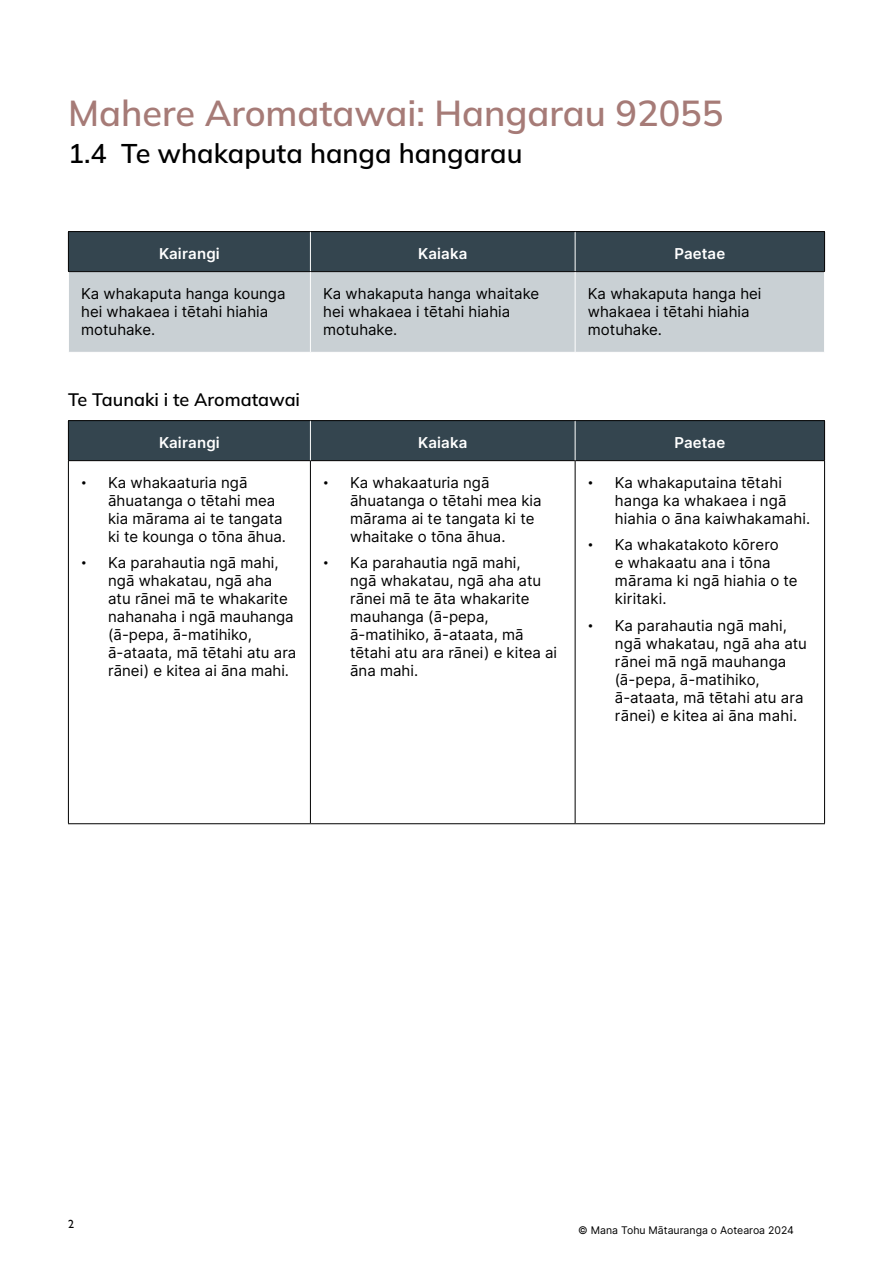
<style>
.page{position:relative;width:893px;height:1263px;background:#fff}
.page>*{position:absolute;margin:0;border:0;box-sizing:border-box;transform-origin:0 0}
.t1{font:600 36px "Mulish";color:#a67b77}
.t2{font:600 27px "Mulish";color:#000}
.t3{font:600 18px "Mulish";color:#000}
.t4{font:15px/18px "Inter";color:#000}
.t5{font:600 15px "Inter";letter-spacing:.01em;color:#fff}
.t6{font:500 12px "Gill Sans Nova";color:#000}
.t7{font:10.5px "Inter";color:#000}
.s1{font-family:"Gill Sans Nova"}
</style>
<div class="page">
<div style="left:69px;top:232px;width:755px;height:39px;background:#34454f"></div>
<div style="left:69px;top:272px;width:755px;height:80px;background:#c9d0d4"></div>
<hr style="left:310px;top:232px;width:1px;height:39px;background:#fff">
<hr style="left:575px;top:232px;width:1px;height:39px;background:#fff">
<hr style="left:68px;top:232px;width:1px;height:39px;background:#000">
<hr style="left:68px;top:231px;width:242px;height:1px;background:#000">
<hr style="left:68px;top:271px;width:242px;height:1px;background:#000">
<hr style="left:310px;top:231px;width:265px;height:1px;background:#000">
<hr style="left:310px;top:271px;width:265px;height:1px;background:#000">
<hr style="left:575px;top:231px;width:250px;height:1px;background:#000">
<hr style="left:824px;top:232px;width:1px;height:39px;background:#000">
<hr style="left:575px;top:271px;width:250px;height:1px;background:#000">
<hr style="left:310px;top:272px;width:1px;height:80px;background:#fff">
<hr style="left:575px;top:272px;width:1px;height:80px;background:#fff">
<div style="left:69px;top:421px;width:755px;height:39px;background:#34454f"></div>
<hr style="left:68px;top:460px;width:242px;height:1px;background:#000">
<hr style="left:68px;top:461px;width:1px;height:362px;background:#000">
<hr style="left:310px;top:460px;width:265px;height:1px;background:#000">
<hr style="left:310px;top:461px;width:1px;height:362px;background:#000">
<hr style="left:575px;top:460px;width:250px;height:1px;background:#000">
<hr style="left:575px;top:461px;width:1px;height:362px;background:#000">
<hr style="left:824px;top:461px;width:1px;height:362px;background:#000">
<hr style="left:68px;top:823px;width:242px;height:1px;background:#000">
<hr style="left:310px;top:823px;width:265px;height:1px;background:#000">
<hr style="left:575px;top:823px;width:250px;height:1px;background:#000">
<hr style="left:310px;top:421px;width:1px;height:39px;background:#fff">
<hr style="left:575px;top:421px;width:1px;height:39px;background:#fff">
<hr style="left:68px;top:421px;width:1px;height:39px;background:#000">
<hr style="left:68px;top:420px;width:242px;height:1px;background:#000">
<hr style="left:310px;top:420px;width:265px;height:1px;background:#000">
<hr style="left:575px;top:420px;width:250px;height:1px;background:#000">
<hr style="left:824px;top:421px;width:1px;height:39px;background:#000">
<h1 class="t1" style="left:68px;top:89px;width:657px">Mahere Aromatawai: Hangarau 92055</h1>
<h2 class="t2" style="left:68px;top:135px;width:456px">1.4 Te whakaputa hanga hangarau</h2>
<p class="t5" style="left:159px;top:242px;width:62px">Kairangi</p>
<p class="t5" style="left:418px;top:242px;width:51px">Kaiaka</p>
<p class="t5" style="left:674px;top:242px;width:52px">Paetae</p>
<p class="t4" style="left:81px;top:284px;width:206px">Ka whakaputa hanga kounga hei whakaea i tētahi hiahia motuhake.</p>
<p class="t4" style="left:323px;top:284px;width:218px">Ka whakaputa hanga whaitake hei whakaea i tētahi hiahia motuhake.</p>
<p class="t4" style="left:588px;top:284px;width:175px">Ka whakaputa hanga hei whakaea i tētahi hiahia motuhake.</p>
<p class="t3" style="left:68px;top:387px;width:234px">Te Taunaki i te Aromatawai</p>
<p class="t5" style="left:159px;top:431px;width:62px">Kairangi</p>
<p class="t5" style="left:418px;top:431px;width:51px">Kaiaka</p>
<p class="t5" style="left:674px;top:431px;width:52px">Paetae</p>
<p class="t4" style="left:108px;top:473px;width:179px;text-indent:-27px"><span class="s1">•</span> Ka whakaaturia ngā āhuatanga o tētahi mea kia mārama ai te tangata ki te kounga o tōna āhua.</p>
<p class="t4" style="left:108px;top:554px;width:190px;text-indent:-27px"><span class="s1">•</span> Ka parahautia ngā mahi, ngā whakatau, ngā aha atu rānei mā te whakarite nahanaha i ngā mauhanga (ā-pepa, ā-matihiko, ā-ataata, mā tētahi atu ara rānei) e kitea ai āna mahi.</p>
<p class="t4" style="left:350px;top:473px;width:193px;text-indent:-27px"><span class="s1">•</span> Ka whakaaturia ngā āhuatanga o tētahi mea kia mārama ai te tangata ki te whaitake o tōna āhua.</p>
<p class="t4" style="left:350px;top:554px;width:208px;text-indent:-27px"><span class="s1">•</span> Ka parahautia ngā mahi,<br>ngā whakatau, ngā aha atu rānei mā te āta whakarite mauhanga (ā-pepa, ā-matihiko, ā-ataata, mā tētahi atu ara rānei) e kitea ai āna mahi.</p>
<p class="t4" style="left:615px;top:473px;width:197px;text-indent:-27px"><span class="s1">•</span> Ka whakaputaina tētahi hanga ka whakaea i ngā hiahia o āna kaiwhakamahi.</p>
<p class="t4" style="left:615px;top:536px;width:184px;text-indent:-27px"><span class="s1">•</span> Ka whakatakoto kōrero<br>e whakaatu ana i tōna mārama ki ngā hiahia o te kiritaki.</p>
<p class="t4" style="left:615px;top:616px;width:194px;text-indent:-27px"><span class="s1">•</span> Ka parahautia ngā mahi, ngā whakatau, ngā aha atu rānei mā ngā mauhanga (ā-pepa, ā-matihiko, ā-ataata, mā tētahi atu ara rānei) e kitea ai āna mahi.</p>
<p class="t6" style="left:68px;top:1217px;width:7px">2</p>
<p class="t7" style="left:578px;top:1222px;width:217px">© Mana Tohu Mātauranga o Aotearoa 2024</p>
</div>
